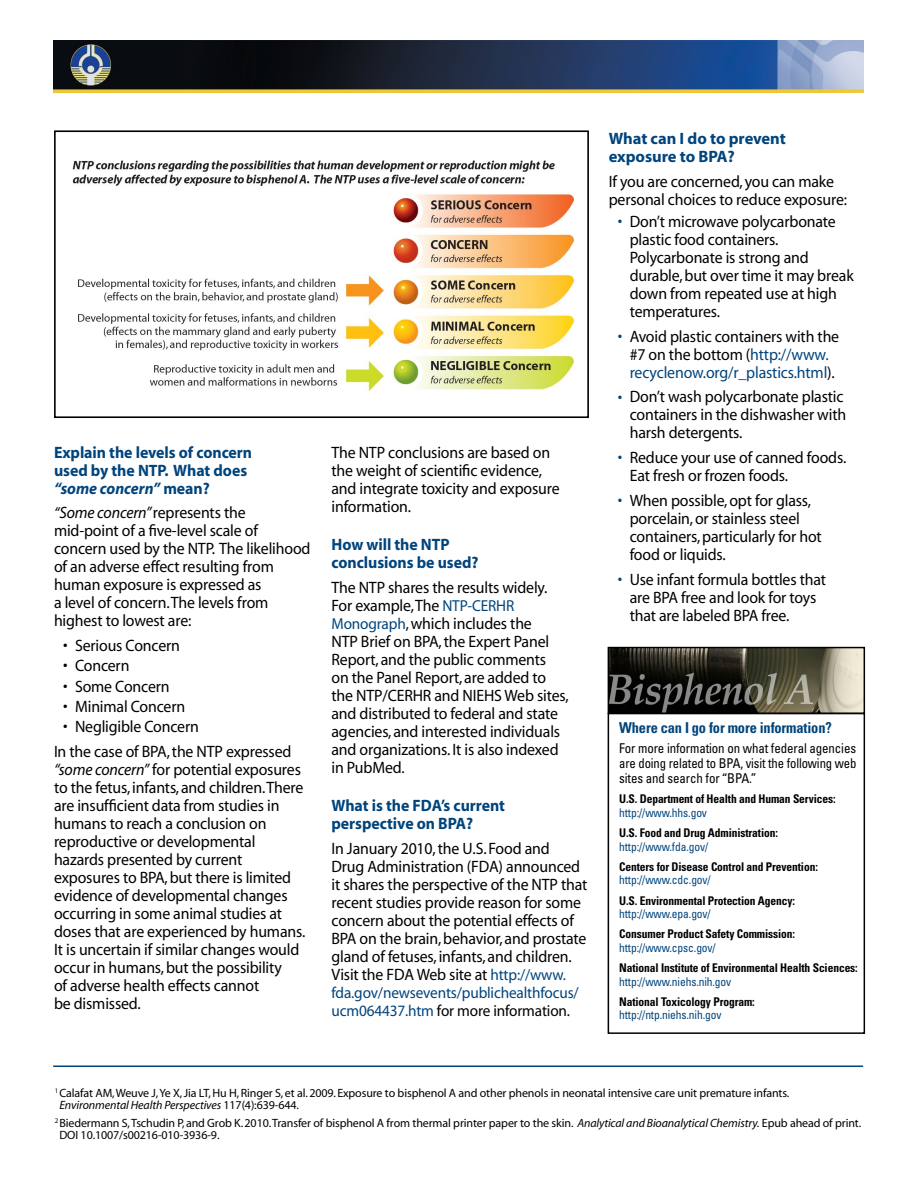
<style>
.page{position:relative;width:918px;height:1188px;background:#fff}
.page>*{position:absolute;margin:0;border:0;box-sizing:border-box;transform-origin:0 0}
.t1{font:16.5px/18px "Myriad";letter-spacing:-.01em;color:#000;scale:.96 1}
.t2{font:700 16.5px/18px "Myriad";letter-spacing:-.005em;color:#00447c;scale:.96 1}
.t3{font:700 16.5px/18px "Myriad";letter-spacing:-.005em;color:#00447c}
.t4{font:15.9px/18px "Myriad";letter-spacing:-.01em;color:#00447c;scale:.96 1}
.t5{font:700 condensed 15px "Univers";letter-spacing:-.01em;color:#00447c;scale:.96 1}
.t6{font:condensed 13.5px/15px "Univers";letter-spacing:-.01em;color:#000;text-align:justify;scale:.96 1}
.t7{font:12px/12px "Myriad";letter-spacing:-.01em;color:#000}
.t8{font:700 condensed 12px "Univers";letter-spacing:-.01em;color:#000;scale:.96 1}
.t9{font:condensed 12px "Univers";letter-spacing:-.01em;color:#00447c;scale:.96 1}
.s1{font-style:italic}
.s2{font-style:italic;font-size:15.9px}
.s3{font-size:15.9px;color:#00447c}
.s4{font-size:15.9px}
.s5{color:#000}
.s6{color:#00447c}
</style>
<div class="page">
<div style="left:608px;top:713px;width:257px;height:321px;border:2px solid #000"></div>
<hr style="left:53px;top:1065px;width:810px;height:2px;background:#00447c">
<img style="left:54px;top:41px;width:810px;height:52px">
<img style="left:72px;top:160px;width:501px;height:231px">
<div style="left:54px;top:130px;width:535px;height:288px;border:2px solid #000"></div>
<img style="left:611px;top:650px;width:251px;height:61px">
<div style="left:608px;top:647px;width:257px;height:67px;border:2px solid #000"></div>
<p class="t2" style="left:54px;top:444px;width:208px">Explain the levels of concern used by the NTP. What does <span class="s1">“some concern”</span> mean?</p>
<p class="t1" style="left:54px;top:505px;width:269px"><span class="s2">“</span><span class="s1">Some concern”</span> represents the mid-point of a five-level scale of concern used by the NTP. The likelihood of an adverse effect resulting from human exposure is expressed as<br>a level of concern.The levels from highest to lowest are:</p>
<p class="t1" style="left:63px;top:637px;width:123px">• Serious Concern</p>
<p class="t1" style="left:63px;top:658px;width:71px">• Concern</p>
<p class="t1" style="left:63px;top:678px;width:113px">• Some Concern</p>
<p class="t1" style="left:63px;top:698px;width:129px">• Minimal Concern</p>
<p class="t1" style="left:63px;top:718px;width:143px">• Negligible Concern</p>
<p class="t1" style="left:54px;top:743px;width:263px">In the case of BPA, the NTP expressed <span class="s1">“some concern”</span> for potential exposures to the fetus, infants, and children.There are insufficient data from studies in humans to reach a conclusion on reproductive or developmental hazards presented by current exposures to BPA, but there is limited evidence of developmental changes occurring in some animal studies at doses that are experienced by humans.<br>It is uncertain if similar changes would occur in humans, but the possibility<br>of adverse health effects cannot<br>be dismissed.</p>
<p class="t1" style="left:332px;top:444px;width:239px">The NTP conclusions are based on the weight of scientific evidence, and integrate toxicity and exposure information.</p>
<p class="t2" style="left:332px;top:536px;width:155px">How will the NTP conclusions be used?</p>
<p class="t1" style="left:332px;top:579px;width:226px">The NTP shares the results widely.<br>For example, The <span class="s3">NTP-CERHR<br>Monograph</span><span class="s4">,</span> which includes the</p>
<p class="t1" style="left:332px;top:633px;width:249px">NTP Brief on BPA, the Expert Panel<br>Report, and the public comments<br>on the Panel Report, are added to the NTP/CERHR and NIEHS Web sites, and distributed to federal and state agencies, and interested individuals and organizations. It is also indexed in PubMed<span class="s4">.</span></p>
<p class="t2" style="left:332px;top:797px;width:182px">What is the FDA’s current perspective on BPA?</p>
<p class="t1" style="left:332px;top:840px;width:268px">In January 2010, the U.S. Food and<br>Drug Administration (FDA) announced it shares the perspective of the NTP that recent studies provide reason for some concern about the potential effects of BPA on the brain, behavior, and prostate gland of fetuses, infants, and children.<br>Visit the FDA Web site at <span class="s3">http://www.</span></p>
<p class="t4" style="left:332px;top:984px;width:259px">fda.gov/newsevents/publichealthfocus/ ucm064437.htm <span class="s5">for more information.</span></p>
<p class="t3" style="left:609px;top:130px;width:179px">What can I do to prevent exposure to BPA?</p>
<p class="t1" style="left:609px;top:173px;width:250px">If you are concerned, you can make personal choices to reduce exposure:</p>
<p class="t1" style="left:630px;top:213px;width:235px;text-indent:-12px"><span class="s6">•</span> Don’t microwave polycarbonate plastic food containers.<br>Polycarbonate is strong and durable, but over time it may break down from repeated use at high temperatures.</p>
<p class="t1" style="left:618px;top:328px;width:232px;text-align:center"><span class="s6">•</span> Avoid plastic containers with the #7 on the bottom (<span class="s6">http://www. recyclenow.org/r_plastics.html</span>).</p>
<p class="t1" style="left:630px;top:389px;width:227px;text-indent:-12px"><span class="s6">•</span> Don’t wash polycarbonate plastic containers in the dishwasher with harsh detergents.</p>
<p class="t1" style="left:630px;top:450px;width:227px;text-indent:-12px"><span class="s6">•</span> Reduce your use of canned foods.<br>Eat fresh or frozen foods.</p>
<p class="t1" style="left:630px;top:493px;width:202px;text-indent:-12px"><span class="s6">•</span> When possible, opt for glass, porcelain, or stainless steel containers, particularly for hot food or liquids.</p>
<p class="t1" style="left:630px;top:572px;width:206px;text-indent:-12px"><span class="s6">•</span> Use infant formula bottles that are BPA free and look for toys that are labeled BPA free.</p>
<p class="t5" style="left:619px;top:718px;width:223px">Where can I go for more information?</p>
<p class="t6" style="left:619px;top:741px;width:249px">For more information on what federal agencies are doing related to BPA, visit the following web sites and search for “BPA.”</p>
<p class="t8" style="left:619px;top:792px;width:227px">U.S. Department of Health and Human Services:</p>
<p class="t9" style="left:619px;top:805px;width:93px">http://www.hhs.gov</p>
<p class="t8" style="left:619px;top:826px;width:167px">U.S. Food and Drug Administration:</p>
<p class="t9" style="left:619px;top:839px;width:94px">http://www.fda.gov/</p>
<p class="t8" style="left:619px;top:859px;width:208px">Centers for Disease Control and Prevention:</p>
<p class="t9" style="left:619px;top:873px;width:97px">http://www.cdc.gov/</p>
<p class="t8" style="left:619px;top:893px;width:184px">U.S. Environmental Protection Agency:</p>
<p class="t9" style="left:619px;top:906px;width:97px">http://www.epa.gov/</p>
<p class="t8" style="left:619px;top:927px;width:185px">Consumer Product Safety Commission:</p>
<p class="t9" style="left:619px;top:940px;width:102px">http://www.cpsc.gov/</p>
<p class="t8" style="left:619px;top:961px;width:250px">National Institute of Environmental Health Sciences:</p>
<p class="t9" style="left:619px;top:974px;width:118px">http://www.niehs.nih.gov</p>
<p class="t8" style="left:619px;top:994px;width:143px">National Toxicology Program:</p>
<p class="t9" style="left:619px;top:1008px;width:108px">http://ntp.niehs.nih.gov</p>
<p class="t7" style="left:59px;top:1088px;width:732px;text-indent:-5px"><sup>1</sup>Calafat AM,Weuve J,Ye X, Jia LT, Hu H, Ringer S, et al. 2009. Exposure to bisphenol A and other phenols in neonatal intensive care unit premature infants.<br><span class="s1">Environmental Health Perspectives</span> 117(4):639-644.</p>
<p class="t7" style="left:59px;top:1117px;width:803px;text-indent:-4px"><sup>2</sup>Biedermann S,Tschudin P, and Grob K. 2010.Transfer of bisphenol A from thermal printer paper to the skin. <span class="s1">Analytical and Bioanalytical Chemistry.</span> Epub ahead of print.<br>DOI 10.1007/s00216-010-3936-9.</p>
</div>
